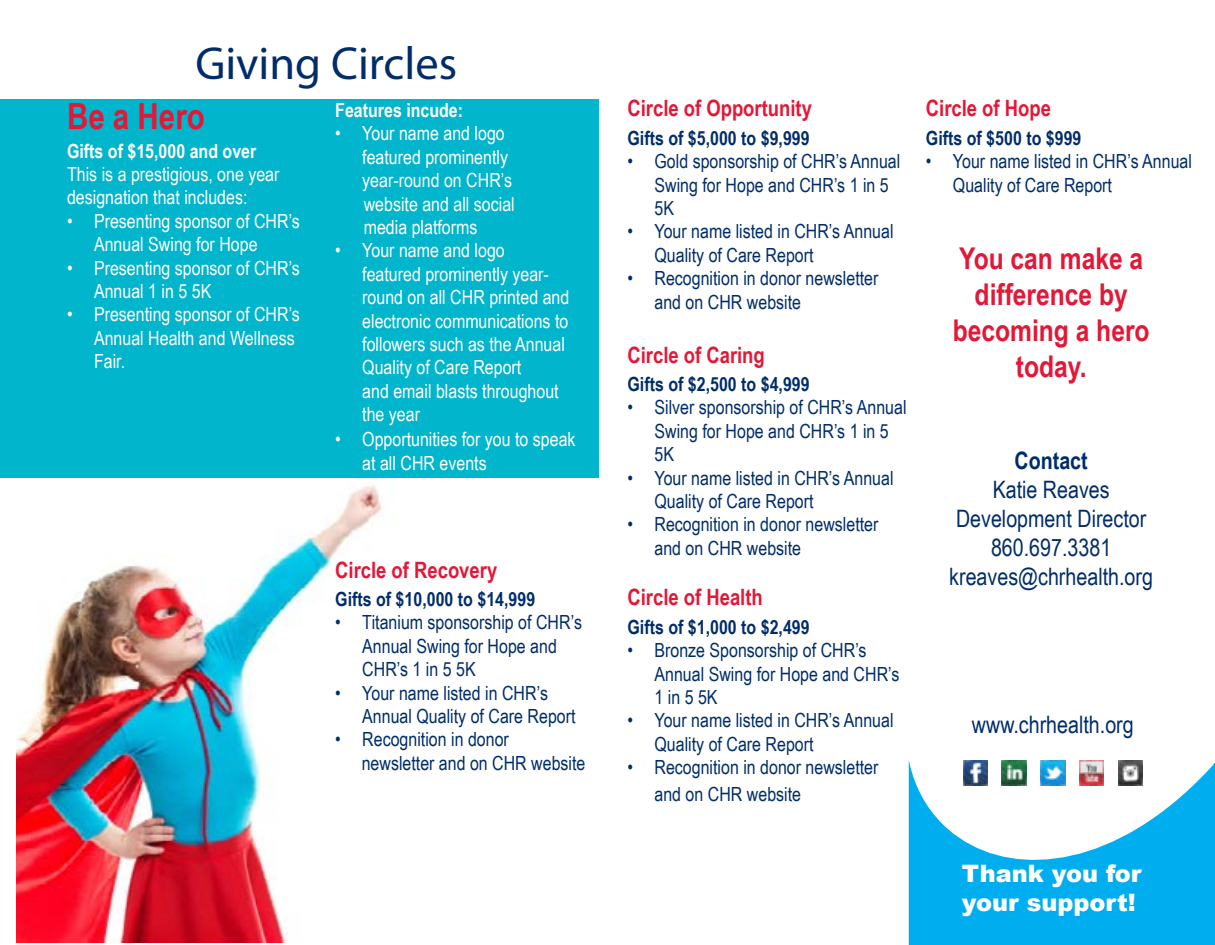
<style>
.page{position:relative;width:1215px;height:945px;background:#fff}
.page>*{position:absolute;margin:0;border:0;box-sizing:border-box;transform-origin:0 0}
.t1{font:46.5px "Myriad Pro";color:#002d6a}
.t2{font:700 36px "Arial Narrow";color:#e31837}
.t3{font:700 30px/36px "Arial Narrow";color:#e31837;text-align:center}
.t4{font:24px/28.8px "Arial Narrow";color:#002d6a;text-align:center}
.t5{font:900 24px/28.8px "Arial";color:#fff}
.t6{font:700 24px "Arial Narrow";color:#002d6a}
.t7{font:700 22.5px "Arial Narrow";color:#e31837}
.t8{font:19.5px/23.4px "Arial Narrow";color:#002d6a}
.t9{font:19.5px/23.4px "Arial Narrow";color:#fff}
.t10{font:700 19.5px "Arial Narrow";color:#002d6a}
.t11{font:700 19.5px "Arial Narrow";color:#fff}
</style>
<div class="page">
<img style="left:16px;top:485px;width:366px;height:457px">
<div style="left:0;top:100px;width:598px;height:378px;background:#00b5cc"></div>
<svg style="left:909px;top:760px;width:306px;height:185px;fill:#00aeef"></svg>
<h1 class="t1" style="left:195px;top:35px;width:263px">Giving Circles</h1>
<h2 class="t2" style="left:67px;top:89px;width:139px">Be a Hero</h2>
<p class="t11" style="left:67px;top:136px;width:191px">Gifts of $15,000 and over</p>
<p class="t9" style="left:67px;top:162px;width:214px">This is a prestigious, one year designation that includes:</p>
<p class="t9" style="left:94px;top:209px;width:207px;text-indent:-27px">• Presenting sponsor of CHR’s<br>Annual Swing for Hope</p>
<p class="t9" style="left:94px;top:255px;width:207px;text-indent:-27px">• Presenting sponsor of CHR’s<br>Annual 1 in 5 5K</p>
<p class="t9" style="left:94px;top:302px;width:207px;text-indent:-27px">• Presenting sponsor of CHR’s<br>Annual Health and Wellness<br>Fair.</p>
<p class="t11" style="left:335px;top:95px;width:129px">Features incude:</p>
<p class="t9" style="left:362px;top:121px;width:154px;text-indent:-27px">• Your name and logo featured prominently year-round on CHR’s website and all social media platforms</p>
<p class="t9" style="left:362px;top:238px;width:209px;text-indent:-27px">• Your name and logo<br>featured prominently year&shy;round on all CHR printed and electronic communications to followers such as the Annual<br>Quality of Care Report<br>and email blasts throughout the year</p>
<p class="t9" style="left:362px;top:427px;width:215px;text-indent:-27px">• Opportunities for you to speak at all CHR events</p>
<p class="t7" style="left:335px;top:553px;width:164px">Circle of Recovery</p>
<p class="t10" style="left:335px;top:584px;width:201px">Gifts of $10,000 to $14,999</p>
<p class="t8" style="left:362px;top:610px;width:221px;text-indent:-27px">• Titanium sponsorship of CHR’s<br>Annual Swing for Hope and<br>CHR’s 1 in 5 5K</p>
<p class="t8" style="left:362px;top:680px;width:215px;text-indent:-27px">• Your name listed in CHR’s<br>Annual Quality of Care Report</p>
<p class="t8" style="left:362px;top:727px;width:225px;text-indent:-26px">• Recognition in donor newsletter and on CHR website</p>
<p class="t7" style="left:627px;top:91px;width:186px">Circle of Opportunity</p>
<p class="t10" style="left:627px;top:123px;width:184px">Gifts of $5,000 to $9,999</p>
<p class="t8" style="left:654px;top:149px;width:247px;text-indent:-27px">• Gold sponsorship of CHR’s Annual<br>Swing for Hope and CHR’s 1 in 5<br>5K</p>
<p class="t8" style="left:654px;top:219px;width:241px;text-indent:-27px">• Your name listed in CHR’s Annual<br>Quality of Care Report</p>
<p class="t8" style="left:654px;top:266px;width:225px;text-indent:-27px">• Recognition in donor newsletter and on CHR website</p>
<p class="t7" style="left:627px;top:338px;width:139px">Circle of Caring</p>
<p class="t10" style="left:627px;top:369px;width:184px">Gifts of $2,500 to $4,999</p>
<p class="t8" style="left:654px;top:395px;width:254px;text-indent:-27px">• Silver sponsorship of CHR’s Annual<br>Swing for Hope and CHR’s 1 in 5<br>5K</p>
<p class="t8" style="left:654px;top:465px;width:241px;text-indent:-27px">• Your name listed in CHR’s Annual<br>Quality of Care Report</p>
<p class="t8" style="left:654px;top:512px;width:225px;text-indent:-27px">• Recognition in donor newsletter and on CHR website</p>
<p class="t7" style="left:627px;top:580px;width:137px">Circle of Health</p>
<p class="t10" style="left:627px;top:612px;width:184px">Gifts of $1,000 to $2,499</p>
<p class="t8" style="left:654px;top:638px;width:247px;text-indent:-27px">• Bronze Sponsorship of CHR’s<br>Annual Swing for Hope and CHR’s<br>1 in 5 5K</p>
<p class="t8" style="left:654px;top:708px;width:241px;text-indent:-27px">• Your name listed in CHR’s Annual<br>Quality of Care Report</p>
<p class="t8" style="left:654px;top:753px;width:225px;line-height:27px;text-indent:-27px">• Recognition in donor newsletter and on CHR website</p>
<p class="t7" style="left:926px;top:91px;width:127px">Circle of Hope</p>
<p class="t10" style="left:926px;top:123px;width:157px">Gifts of $500 to $999</p>
<p class="t8" style="left:953px;top:149px;width:241px;text-indent:-27px">• Your name listed in CHR’s Annual<br>Quality of Care Report</p>
<h3 class="t3" style="left:953px;top:239px;width:198px">You can make a difference by becoming a hero today.</h3>
<p class="t6" style="left:1015px;top:443px;width:75px">Contact</p>
<p class="t4" style="left:949px;top:475px;width:205px">Katie Reaves<br>Development Director<br>860.697.3381 kreaves@chrhealth.org</p>
<p class="t4" style="left:972px;top:709px;width:163px">www.chrhealth.org</p>
<p class="t5" style="left:962px;top:859px;width:181px">Thank you for your support!</p>
</div>
